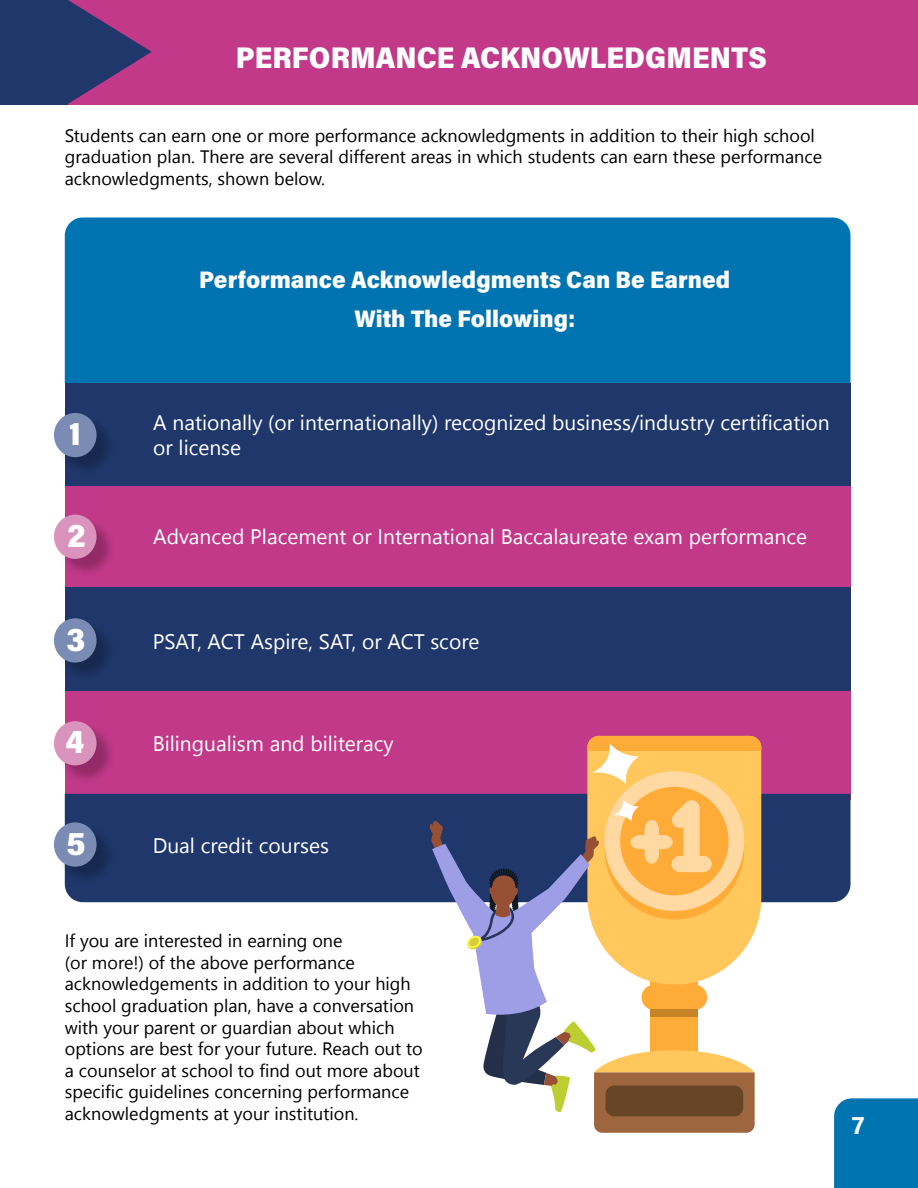
<style>
.page{position:relative;width:918px;height:1188px;background:#fff}
.page>*{position:absolute;margin:0;border:0;box-sizing:border-box;transform-origin:0 0}
.t1{font:33px "Acumin Variable Concept";color:#fff}
.t2{font:30px "Acumin Variable Concept";color:#fff}
.t3{font:24px/39px "Acumin Variable Concept";color:#fff;text-align:center}
.t4{font:700 24px "Nirmala UI";color:#fff}
.t5{font:21px/25.2px "Nirmala UI";color:#fff}
.t6{font:18px/21.6px "Nirmala UI";color:#000}
</style>
<div class="page">
<div style="left:68px;top:0;width:850px;height:105px;background:#c13988"></div>
<svg style="left:0;top:0;width:152px;height:105px"></svg>
<div style="left:834px;top:1098px;width:84px;height:90px;background:#0074b1"></div>
<div style="left:65px;top:218px;width:785px;height:165px;background:#0074b1"></div>
<div style="left:65px;top:383px;width:785px;height:109px;background:#1f376a"></div>
<div style="left:65px;top:486px;width:785px;height:108px;background:#c13988"></div>
<div style="left:65px;top:587px;width:785px;height:109px;background:#1f376a"></div>
<div style="left:65px;top:691px;width:785px;height:109px;background:#c13988"></div>
<div style="left:65px;top:794px;width:785px;height:108px;background:#1f376a"></div>
<div style="left:57px;top:415px;width:58px;height:61px;background:#000;opacity:.25"></div>
<div style="left:54px;top:413px;width:43px;height:44px;background:#7a8cb4;border-radius:50%"></div>
<div style="left:57px;top:517px;width:58px;height:61px;background:#000;opacity:.25"></div>
<div style="left:54px;top:515px;width:43px;height:44px;background:#da93bc;border-radius:50%"></div>
<div style="left:57px;top:621px;width:58px;height:60px;background:#000;opacity:.25"></div>
<div style="left:54px;top:618px;width:43px;height:45px;background:#7a8cb4;border-radius:50%"></div>
<div style="left:57px;top:724px;width:58px;height:60px;background:#000;opacity:.25"></div>
<div style="left:54px;top:721px;width:43px;height:44px;background:#da93bc;border-radius:50%"></div>
<div style="left:57px;top:825px;width:58px;height:60px;background:#000;opacity:.25"></div>
<div style="left:54px;top:822px;width:43px;height:45px;background:#7a8cb4;border-radius:50%"></div>
<svg style="left:430px;top:736px;width:331px;height:397px"></svg>
<h2 class="t2" style="left:236px;top:37px;width:533px">PERFORMANCE ACKNOWLEDGMENTS</h2>
<p class="t6" style="left:65px;top:124px;width:759px">Students can earn one or more performance acknowledgments in addition to their high school graduation plan. There are several different areas in which students can earn these performance acknowledgments, shown below.</p>
<h3 class="t3" style="left:199px;top:259px;width:533px">Performance Acknowledgments Can Be Earned<br>With The Following:</h3>
<h1 class="t1" style="left:70px;top:411px;width:13px">1</h1>
<p class="t5" style="left:153px;top:409px;width:678px">A nationally (or internationally) recognized business/industry certification or license</p>
<h1 class="t1" style="left:67px;top:513px;width:19px">2</h1>
<p class="t5" style="left:153px;top:522px;width:655px">Advanced Placement or International Baccalaureate exam performance</p>
<h1 class="t1" style="left:67px;top:616px;width:20px">3</h1>
<p class="t5" style="left:153px;top:628px;width:328px">PSAT, ACT Aspire, SAT, or ACT score</p>
<h1 class="t1" style="left:66px;top:719px;width:20px">4</h1>
<p class="t5" style="left:153px;top:730px;width:243px">Bilingualism and biliteracy</p>
<h1 class="t1" style="left:66px;top:821px;width:21px">5</h1>
<p class="t5" style="left:153px;top:832px;width:178px">Dual credit courses</p>
<p class="t6" style="left:65px;top:929px;width:359px">If you are interested in earning one<br>(or more!) of the above performance acknowledgements in addition to your high school graduation plan, have a conversation with your parent or guardian about which options are best for your future. Reach out to a counselor at school to find out more about specific guidelines concerning performance acknowledgments at your institution.</p>
<h3 class="t4" style="left:851px;top:1105px;width:15px">7</h3>
</div>
